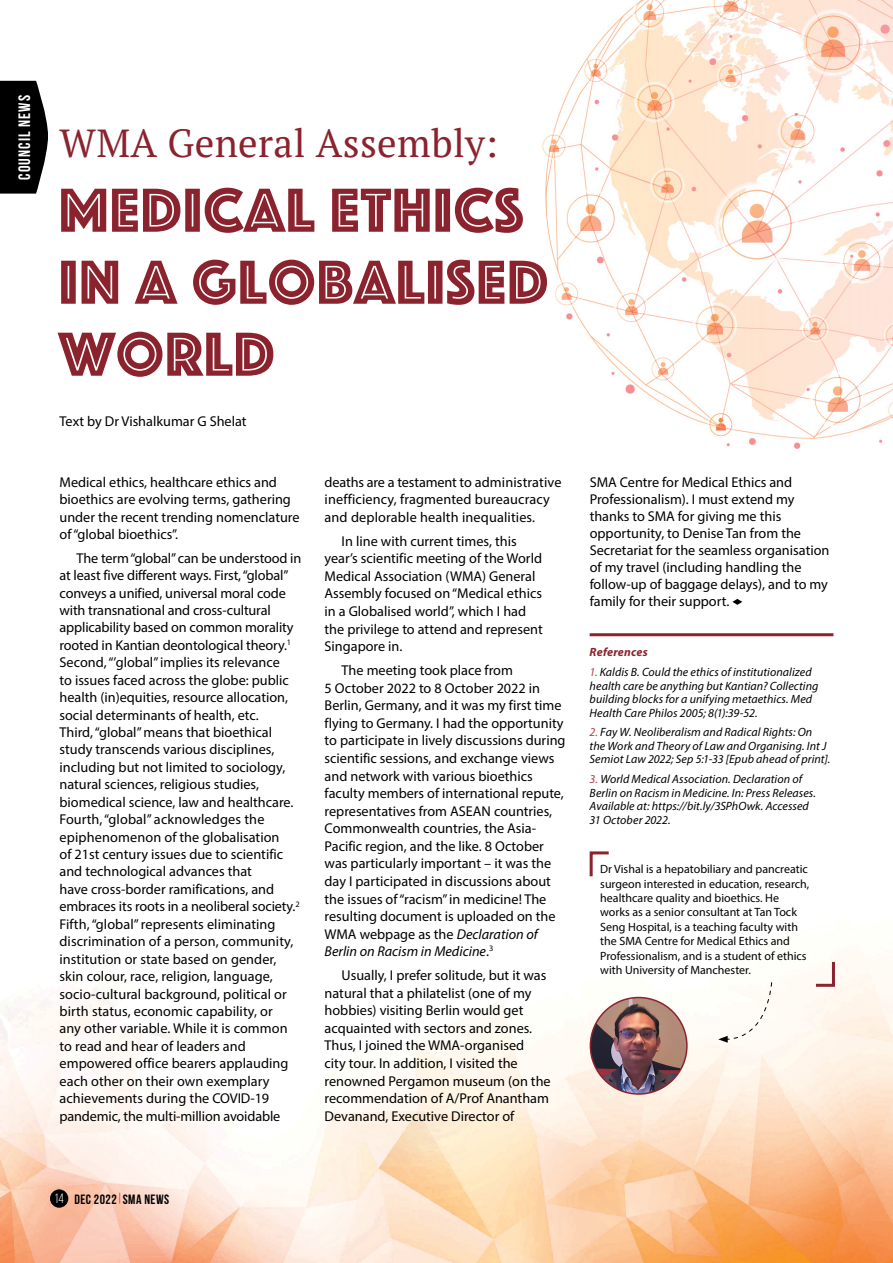
<style>
.page{position:relative;width:893px;height:1263px;background:#fff}
.page>*{position:absolute;margin:0;border:0;box-sizing:border-box;transform-origin:0 0}
.t1{font:64.5px/72px "Phosphate Inline";letter-spacing:.02em;color:#8b232e}
.t2{font:39px "PT Serif";letter-spacing:.01em;color:#8b232e}
.t3{font:700 16.5px "Bebas Neue";letter-spacing:.065em;color:#fff}
.t4{font:14.25px/17.4px "Myriad Pro";color:#000}
.t5{font:700 13.5px "Bebas Neue";letter-spacing:.035em;color:#000}
.t6{font:italic 12px/13.5px "Myriad Pro";letter-spacing:.005em;color:#000}
.t7{font:12px/14.4px "Myriad Pro";color:#000}
.t8{font:italic 700 12px "Myriad Pro";letter-spacing:.015em;color:#8b232e}
.s1{font-style:italic}
.s2{color:#b23c45}
.s3{font-weight:400;color:#fff}
</style>
<div class="page">
<img style="left:0;top:947px;width:893px;height:316px">
<img style="left:542px;top:0;width:351px;height:449px">
<svg style="left:732px;top:599px;width:10px;height:6px"></svg>
<svg style="left:589px;top:851px;width:20px;height:26px"></svg>
<svg style="left:813px;top:959px;width:23px;height:29px"></svg>
<div style="left:718px;top:981px;width:54px;height:62px;background:#fefbf6"></div>
<hr style="left:590px;top:633px;width:243px;height:3px;background:#8b232e">
<img style="left:590px;top:997px;width:97px;height:97px;border-radius:48px">
<div style="left:590px;top:997px;width:98px;height:98px;border:2px solid #8b232e;border-radius:50%"></div>
<div style="left:50px;top:1189px;width:18px;height:19px;background:#000;border-radius:50%"></div>
<svg style="left:0;top:81px;width:48px;height:113px;background:#1a1a1a"></svg>
<p class="t3" style="left:15px;top:180px;width:86px;rotate:-90deg">COUNCIL NEWS</p>
<h2 class="t2" style="left:60px;top:118px;width:440px">WMA General Assembly:</h2>
<h1 class="t1" style="left:59px;top:171px;width:491px">MEDICAL ETHICS<br>IN A GLOBALISED<br>WORLD</h1>
<p class="t4" style="left:60px;top:412px;width:189px">Text by Dr Vishalkumar G Shelat</p>
<p class="t4" style="left:60px;top:473px;width:242px">Medical ethics, healthcare ethics and bioethics are evolving terms, gathering under the recent trending nomenclature of “global bioethics”.</p>
<p class="t4" style="left:60px;top:549px;width:243px;text-indent:17px">The term “global” can be understood in at least five different ways. First, “global” conveys a unified, universal moral code with transnational and cross-cultural applicability based on common morality rooted in Kantian deontological theory.<sup>1<br></sup>Second, “’global” implies its relevance<br>to issues faced across the globe: public health (in)equities, resource allocation, social determinants of health, etc.<br>Third, “global” means that bioethical study transcends various disciplines, including but not limited to sociology, natural sciences, religious studies, biomedical science, law and healthcare.<br>Fourth, “global” acknowledges the epiphenomenon of the globalisation<br>of 21st century issues due to scientific and technological advances that<br>have cross-border ramifications, and embraces its roots in a neoliberal society.<sup>2<br></sup>Fifth, “global” represents eliminating discrimination of a person, community, institution or state based on gender, skin colour, race, religion, language, socio-cultural background, political or birth status, economic capability, or<br>any other variable. While it is common to read and hear of leaders and empowered office bearers applauding each other on their own exemplary achievements during the COVID-19 pandemic, the multi-million avoidable</p>
<p class="t4" style="left:325px;top:473px;width:238px">deaths are a testament to administrative inefficiency, fragmented bureaucracy and deplorable health inequalities.</p>
<p class="t4" style="left:325px;top:532px;width:220px;text-indent:17px">In line with current times, this year’s scientific meeting of the World<br>Medical Association (WMA) General<br>Assembly focused on “Medical ethics in a Globalised world”, which I had the privilege to attend and represent<br>Singapore in.</p>
<p class="t4" style="left:325px;top:661px;width:242px;text-indent:17px">The meeting took place from<br>5 October 2022 to 8 October 2022 in Berlin, Germany, and it was my first time flying to Germany. I had the opportunity to participate in lively discussions during scientific sessions, and exchange views and network with various bioethics faculty members of international repute, representatives from ASEAN countries, Commonwealth countries, the Asia-Pacific region, and the like. 8 October was particularly important – it was the day I participated in discussions about the issues of “racism” in medicine! The resulting document is uploaded on the WMA webpage as the <span class="s1">Declaration of Berlin on Racism in Medicine</span>.<sup>3</sup></p>
<p class="t4" style="left:325px;top:966px;width:228px;text-indent:17px">Usually, I prefer solitude, but it was natural that a philatelist (one of my hobbies) visiting Berlin would get acquainted with sectors and zones.<br>Thus, I joined the WMA-organised<br>city tour. In addition, I visited the renowned Pergamon museum (on the recommendation of A/Prof Anantham Devanand, Executive Director of</p>
<p class="t4" style="left:590px;top:473px;width:241px">SMA Centre for Medical Ethics and Professionalism). I must extend my thanks to SMA for giving me this opportunity, to Denise Tan from the Secretariat for the seamless organisation of my travel (including handling the follow-up of baggage delays), and to my family for their support.</p>
<p class="t8" style="left:590px;top:644px;width:60px">References</p>
<p class="t6" style="left:590px;top:665px;width:230px"><span class="s2">1.</span> Kaldis B. Could the ethics of institutionalized health care be anything but Kantian? Collecting building blocks for a unifying metaethics. Med Health Care Philos 2005; 8(1):39-52.</p>
<p class="t6" style="left:590px;top:725px;width:242px"><span class="s2">2.</span> Fay W. Neoliberalism and Radical Rights: On the Work and Theory of Law and Organising. Int J<br>Semiot Law 2022; Sep 5:1-33 [Epub ahead of print].</p>
<p class="t6" style="left:590px;top:772px;width:228px"><span class="s2">3.</span> World Medical Association. Declaration of Berlin on Racism in Medicine. In: Press Releases.<br>Available at: https://bit.ly/3SPhOwk. Accessed 31 October 2022.</p>
<p class="t7" style="left:600px;top:862px;width:211px">Dr Vishal is a hepatobiliary and pancreatic surgeon interested in education, research, healthcare quality and bioethics. He works as a senior consultant at Tan Tock Seng Hospital, is a teaching faculty with the SMA Centre for Medical Ethics and Professionalism, and is a student of ethics with University of Manchester.</p>
<p class="t5" style="left:54px;top:1191px;width:116px"><span class="s3">14</span> DEC 2022 SMA NEWS</p>
</div>
